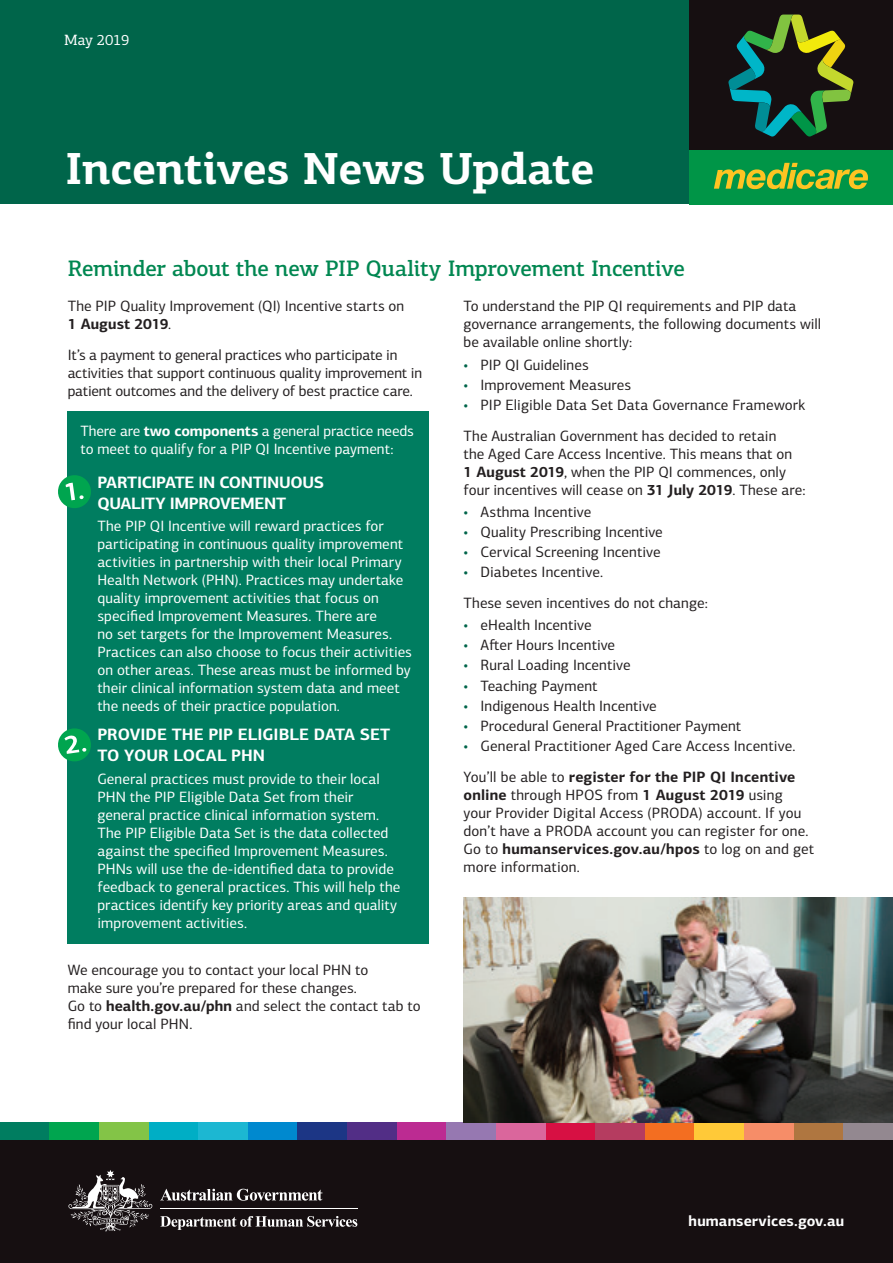
<style>
.page{position:relative;width:893px;height:1263px;background:#fff}
.page>*{position:absolute;margin:0;border:0;box-sizing:border-box;transform-origin:0 0}
.t1{font:700 45px "PF Centro Slab Pro";letter-spacing:-.01em;color:#fff}
.t2{font:500 22.5px "PF Centro Slab Pro";letter-spacing:-.015em;color:#008751}
.t3{font:700 16.5px/21px "PF Centro Sans Pro";letter-spacing:-.015em;color:#fff}
.t4{font:15px/18px "PF Centro Sans Pro";color:#231f20}
.t5{font:15px/18px "PF Centro Sans Pro";color:#fff}
.t6{font:700 15px "PF Centro Sans Pro";letter-spacing:.005em;color:#fff}
.t7{font:15px "PF Centro Slab Pro";letter-spacing:-.02em;color:#fff}
.s1{font-weight:700}
.s2{color:#00654a}
</style>
<div class="page">
<div style="left:0;top:0;width:689px;height:204px;background:#00654a"></div>
<div style="left:0;top:1140px;width:893px;height:123px;background:#160f11"></div>
<svg style="left:160px;top:1189px;width:162px;height:12px"></svg>
<svg style="left:68px;top:1170px;width:84px;height:61px"></svg>
<hr style="left:160px;top:1208px;width:198px;height:1px;background:#fff">
<svg style="left:160px;top:1216px;width:197px;height:14px"></svg>
<div style="left:689px;top:0;width:204px;height:150px;background:#160f11"></div>
<svg style="left:728px;top:15px;width:126px;height:122px"></svg>
<div style="left:689px;top:150px;width:204px;height:54px;background:#009547"></div>
<svg style="left:714px;top:163px;width:154px;height:26px"></svg>
<div style="left:0;top:1123px;width:50px;height:17px;background:#007d60"></div>
<div style="left:50px;top:1123px;width:49px;height:17px;background:#00a54f"></div>
<div style="left:99px;top:1123px;width:50px;height:17px;background:#83c447"></div>
<div style="left:149px;top:1123px;width:49px;height:17px;background:#00aec5"></div>
<div style="left:198px;top:1123px;width:50px;height:17px;background:#1cb7d2"></div>
<div style="left:248px;top:1123px;width:50px;height:17px;background:#0089cf"></div>
<div style="left:298px;top:1123px;width:49px;height:17px;background:#1c3685"></div>
<div style="left:347px;top:1123px;width:50px;height:17px;background:#522e86"></div>
<div style="left:397px;top:1123px;width:49px;height:17px;background:#bc2b92"></div>
<div style="left:446px;top:1123px;width:50px;height:17px;background:#9678b1"></div>
<div style="left:496px;top:1123px;width:50px;height:17px;background:#da669c"></div>
<div style="left:546px;top:1123px;width:49px;height:17px;background:#d71043"></div>
<div style="left:595px;top:1123px;width:50px;height:17px;background:#b53c60"></div>
<div style="left:645px;top:1123px;width:49px;height:17px;background:#f36e21"></div>
<div style="left:694px;top:1123px;width:50px;height:17px;background:#ffc938"></div>
<div style="left:744px;top:1123px;width:50px;height:17px;background:#f68d68"></div>
<div style="left:794px;top:1123px;width:49px;height:17px;background:#af7640"></div>
<div style="left:843px;top:1123px;width:50px;height:17px;background:#938890"></div>
<div style="left:68px;top:412px;width:361px;height:532px;background:#007d60"></div>
<img style="left:463px;top:897px;width:430px;height:226px">
<svg style="left:58px;top:726px;width:33px;height:38px"></svg>
<svg style="left:58px;top:473px;width:33px;height:37px"></svg>
<p class="t7" style="left:64px;top:31px;width:66px">May 2019</p>
<h1 class="t1" style="left:64px;top:139px;width:531px">Incentives News Update</h1>
<h2 class="t2" style="left:68px;top:255px;width:619px">Reminder about the new PIP Quality Improvement Incentive</h2>
<p class="t4" style="left:68px;top:297px;width:338px">The PIP Quality Improvement (QI) Incentive starts on<br><span class="s1">1 August 2019</span>.</p>
<p class="t4" style="left:68px;top:346px;width:356px">It’s a payment to general practices who participate in activities that support continuous quality improvement in patient outcomes and the delivery of best practice care.</p>
<p class="t5" style="left:80px;top:422px;width:335px">There are <span class="s1">two components</span> a general practice needs to meet to qualify for a PIP QI Incentive payment:</p>
<p class="t3" style="left:97px;top:471px;width:228px">PARTICIPATE IN CONTINUOUS<br>QUALITY IMPROVEMENT</p>
<p class="t5" style="left:97px;top:517px;width:316px">The PIP QI Incentive will reward practices for participating in continuous quality improvement activities in partnership with their local Primary Health Network (PHN). Practices may undertake quality improvement activities that focus on specified Improvement Measures. There are<br>no set targets for the Improvement Measures.<br>Practices can also choose to focus their activities on other areas. These areas must be informed by their clinical information system data and meet the needs of their practice population.</p>
<p class="t3" style="left:97px;top:724px;width:294px">PROVIDE THE PIP ELIGIBLE DATA SET<br>TO YOUR LOCAL PHN</p>
<p class="t5" style="left:97px;top:769px;width:304px">General practices must provide to their local PHN the PIP Eligible Data Set from their general practice clinical information system.<br>The PIP Eligible Data Set is the data collected against the specified Improvement Measures.<br>PHNs will use the de-identified data to provide feedback to general practices. This will help the practices identify key priority areas and quality improvement activities.</p>
<p class="t4" style="left:68px;top:961px;width:354px">We encourage you to contact your local PHN to<br>make sure you’re prepared for these changes.<br>Go to <span class="s1">health.gov.au/phn</span> and select the contact tab to find your local PHN.</p>
<p class="t4" style="left:463px;top:297px;width:359px">To understand the PIP QI requirements and PIP data governance arrangements, the following documents will be available online shortly:</p>
<p class="t4" style="left:463px;top:355px;width:127px"><span class="s2">•</span> PIP QI Guidelines</p>
<p class="t4" style="left:463px;top:376px;width:169px"><span class="s2">•</span> Improvement Measures</p>
<p class="t4" style="left:463px;top:389px;width:343px;line-height:30.8px"><span class="s2">•</span> PIP Eligible Data Set Data Governance Framework<br>The Australian Government has decided to retain</p>
<p class="t4" style="left:463px;top:444px;width:343px">the Aged Care Access Incentive. This means that on<br><span class="s1">1 August 2019</span>, when the PIP QI commences, only four incentives will cease on <span class="s1">31 July 2019</span>. These are:</p>
<p class="t4" style="left:463px;top:503px;width:129px"><span class="s2">•</span> Asthma Incentive</p>
<p class="t4" style="left:463px;top:523px;width:201px"><span class="s2">•</span> Quality Prescribing Incentive</p>
<p class="t4" style="left:463px;top:543px;width:199px"><span class="s2">•</span> Cervical Screening Incentive</p>
<p class="t4" style="left:463px;top:557px;width:246px;line-height:30.8px"><span class="s2">•</span> Diabetes Incentive.<br>These seven incentives do not change:</p>
<p class="t4" style="left:463px;top:616px;width:130px"><span class="s2">•</span> eHealth Incentive</p>
<p class="t4" style="left:463px;top:636px;width:153px"><span class="s2">•</span> After Hours Incentive</p>
<p class="t4" style="left:463px;top:656px;width:169px"><span class="s2">•</span> Rural Loading Incentive</p>
<p class="t4" style="left:463px;top:676px;width:135px"><span class="s2">•</span> Teaching Payment</p>
<p class="t4" style="left:463px;top:697px;width:195px"><span class="s2">•</span> Indigenous Health Incentive</p>
<p class="t4" style="left:463px;top:717px;width:279px"><span class="s2">•</span> Procedural General Practitioner Payment</p>
<p class="t4" style="left:463px;top:730px;width:334px;line-height:30.8px"><span class="s2">•</span> General Practitioner Aged Care Access Incentive.<br>You’ll be able to <span class="s1">register for the PIP QI Incentive</span></p>
<p class="t4" style="left:463px;top:786px;width:352px"><span class="s1">online</span> through HPOS from <span class="s1">1 August 2019</span> using your Provider Digital Access (PRODA) account. If you don’t have a PRODA account you can register for one.<br>Go to <span class="s1">humanservices.gov.au/hpos</span> to log on and get more information.</p>
<p class="t6" style="left:689px;top:1211px;width:157px">humanservices.gov.au</p>
</div>
